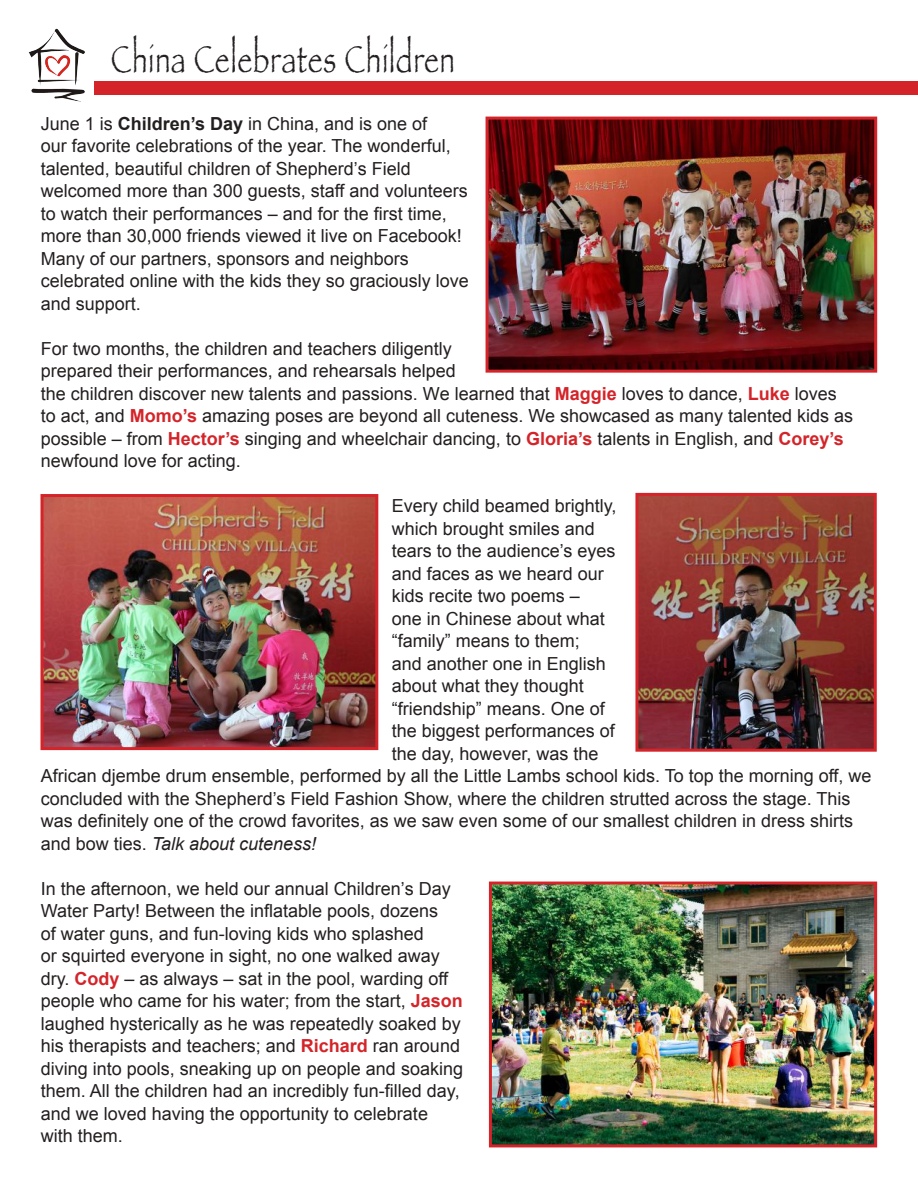
<style>
.page{position:relative;width:918px;height:1188px;background:#fff}
.page>*{position:absolute;margin:0;border:0;box-sizing:border-box;transform-origin:0 0}
.t1{font:condensed 39px "Papyrus";letter-spacing:.03em;color:#241f1f}
.t2{font:18px/22.5px "Arial";color:#241f1f}
.t3{font:italic 18px "Arial";color:#241f1f}
.s1{font-weight:700}
.s2{font-weight:700;color:#d42429}
.s3{font-style:normal}
</style>
<div class="page">
<img style="left:28px;top:28px;width:57px;height:74px">
<div style="left:94px;top:81px;width:824px;height:13px;background:#d42429"></div>
<img style="left:493px;top:886px;width:380px;height:257px">
<div style="left:489px;top:882px;width:388px;height:265px;border:3px solid #d42429"></div>
<img style="left:639px;top:497px;width:234px;height:251px">
<div style="left:635px;top:493px;width:242px;height:259px;border:3px solid #d42429"></div>
<img style="left:490px;top:121px;width:383px;height:248px">
<div style="left:486px;top:117px;width:391px;height:256px;border:3px solid #d42429"></div>
<img style="left:45px;top:498px;width:329px;height:248px">
<div style="left:41px;top:494px;width:337px;height:256px;border:3px solid #d42429"></div>
<h1 class="t1" style="left:111px;top:36px;width:345px">China Celebrates Children</h1>
<p class="t2" style="left:41px;top:112px;width:430px">June 1 is <span class="s1">Children’s Day</span> in China, and is one of<br>our favorite celebrations of the year. The wonderful, talented, beautiful children of Shepherd’s Field welcomed more than 300 guests, staff and volunteers to watch their performances – and for the first time, more than 30,000 friends viewed it live on Facebook!<br>Many of our partners, sponsors and neighbors celebrated online with the kids they so graciously love and support.</p>
<p class="t2" style="left:41px;top:337px;width:814px">For two months, the children and teachers diligently<br>prepared their performances, and rehearsals helped<br>the children discover new talents and passions. We learned that <span class="s2">Maggie</span> loves to dance, <span class="s2">Luke</span> loves to act, and <span class="s2">Momo’s</span> amazing poses are beyond all cuteness. We showcased as many talented kids as possible – from <span class="s2">Hector’s</span> singing and wheelchair dancing, to <span class="s2">Gloria’s</span> talents in English, and <span class="s2">Corey’s </span>newfound love for acting.</p>
<p class="t2" style="left:392px;top:495px;width:226px">Every child beamed brightly,</p>
<p class="t2" style="left:392px;top:517px;width:205px">which brought smiles and</p>
<p class="t2" style="left:392px;top:540px;width:225px">tears to the audience’s eyes</p>
<p class="t2" style="left:392px;top:562px;width:214px">and faces as we heard our</p>
<p class="t2" style="left:392px;top:585px;width:190px">kids recite two poems –</p>
<p class="t2" style="left:392px;top:607px;width:215px">one in Chinese about what</p>
<p class="t2" style="left:392px;top:630px;width:190px">“family” means to them;</p>
<p class="t2" style="left:392px;top:652px;width:216px">and another one in English</p>
<p class="t2" style="left:392px;top:675px;width:194px">about what they thought</p>
<p class="t2" style="left:392px;top:697px;width:215px">“friendship” means. One of</p>
<p class="t2" style="left:392px;top:720px;width:225px">the biggest performances of</p>
<p class="t2" style="left:392px;top:742px;width:208px">the day, however, was the</p>
<p class="t2" style="left:41px;top:765px;width:832px">African djembe drum ensemble, performed by all the Little Lambs school kids. To top the morning off, we</p>
<p class="t2" style="left:41px;top:787px;width:811px">concluded with the Shepherd’s Field Fashion Show, where the children strutted across the stage. This</p>
<p class="t2" style="left:41px;top:810px;width:814px">was definitely one of the crowd favorites, as we saw even some of our smallest children in dress shirts</p>
<p class="t3" style="left:41px;top:832px;width:277px"><span class="s3">and bow ties.</span> Talk about cuteness!</p>
<p class="t2" style="left:41px;top:877px;width:424px">In the afternoon, we held our annual Children’s Day Water Party! Between the inflatable pools, dozens<br>of water guns, and fun-loving kids who splashed<br>or squirted everyone in sight, no one walked away dry. <span class="s2">Cody</span> – as always – sat in the pool, warding off people who came for his water; from the start, <span class="s2">Jason </span>laughed hysterically as he was repeatedly soaked by his therapists and teachers; and <span class="s2">Richard</span> ran around diving into pools, sneaking up on people and soaking them. All the children had an incredibly fun-filled day, and we loved having the opportunity to celebrate with them.</p>
</div>
